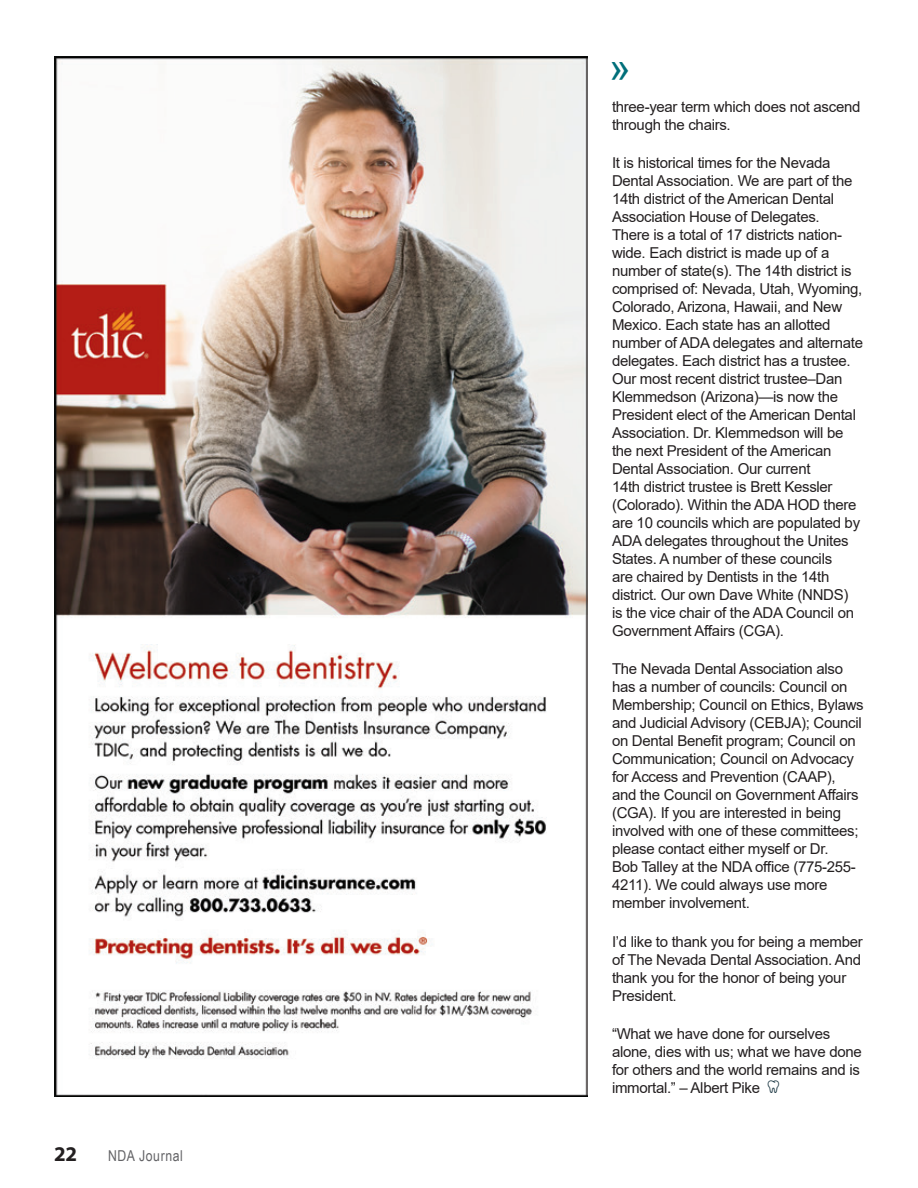
<style>
.page{position:relative;width:918px;height:1188px;background:#fff}
.page>*{position:absolute;margin:0;border:0;box-sizing:border-box;transform-origin:0 0}
.Body_Drop_Cap{font:39.3px "Arial";color:#006f7a}
.t1{font:700 21px "Myriad Pro";color:#231f20}
.Body_Left_Align{font:15px/18px "Arial";letter-spacing:-.02em;color:#231f20}
.t2{font:15px "Arial Narrow";letter-spacing:.04em;color:#636366}
.s1{font-family:"The Dentist";font-size:18px;color:#17333f}
</style>
<div class="page">
<img style="left:54px;top:56px;width:533px;height:1040px">
<h2 class="t1" style="left:54px;top:1140px;width:25px">22</h2>
<p class="t2" style="left:108px;top:1145px;width:77px">NDA Journal</p>
<p class="Body_Drop_Cap" style="left:609px;top:40px;width:23px">»</p>
<p class="Body_Left_Align" style="left:612px;top:97px;width:250px">three-year term which does not ascend through the chairs.</p>
<p class="Body_Left_Align" style="left:612px;top:154px;width:253px">It is historical times for the Nevada Dental Association. We are part of the 14th district of the American Dental Association House of Delegates.<br>There is a total of 17 districts nation&shy;wide. Each district is made up of a number of state(s). The 14th district is comprised of: Nevada, Utah, Wyoming, Colorado, Arizona, Hawaii, and New Mexico. Each state has an allotted number of ADA delegates and alternate delegates. Each district has a trustee.<br>Our most recent district trustee–Dan Klemmedson (Arizona)—is now the President elect of the American Dental Association. Dr. Klemmedson will be the next President of the American Dental Association. Our current<br>14th district trustee is Brett Kessler (Colorado). Within the ADA HOD there are 10 councils which are populated by ADA delegates throughout the Unites States. A number of these councils<br>are chaired by Dentists in the 14th district. Our own Dave White (NNDS)<br>is the vice chair of the ADA Council on Government Affairs (CGA).</p>
<p class="Body_Left_Align" style="left:612px;top:660px;width:253px">The Nevada Dental Association also has a number of councils: Council on Membership; Council on Ethics, Bylaws and Judicial Advisory (CEBJA); Council on Dental Benefit program; Council on Communication; Council on Advocacy for Access and Prevention (CAAP), and the Council on Government Affairs (CGA). If you are interested in being involved with one of these committees; please contact either myself or Dr.<br>Bob Talley at the NDA office (775-255- 4211). We could always use more member involvement.</p>
<p class="Body_Left_Align" style="left:612px;top:932px;width:252px">I’d like to thank you for being a member of The Nevada Dental Association. And thank you for the honor of being your<br>President.</p>
<p class="Body_Left_Align" style="left:612px;top:1024px;width:251px">“What we have done for ourselves alone, dies with us; what we have done for others and the world remains and is immortal.” – Albert Pike <span class="s1">0</span></p>
</div>
